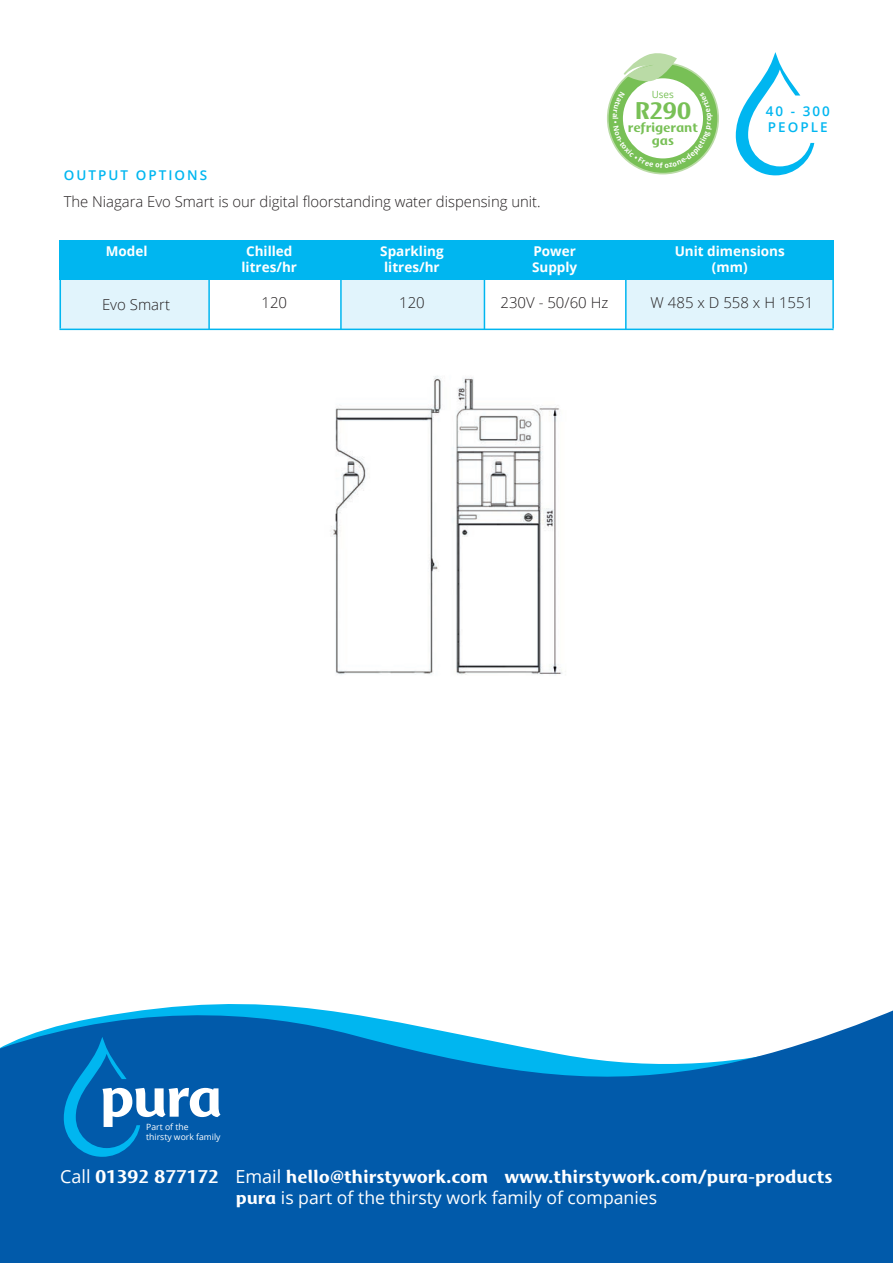
<style>
.page{position:relative;width:893px;height:1263px;background:#fff}
.page>*{position:absolute;margin:0;border:0;box-sizing:border-box;transform-origin:0 0}
.t1{font:700 23.25px "Mosquito";color:#78c056}
.t2{font:700 18px "Mosquito";color:#fff}
.t3{font:17.7px "Open Sans";color:#fff}
.t4{font:300 15px "Open Sans";color:#231f20}
.t5{font:700 13.5px/16.2px "Open Sans";color:#fff;text-align:center}
.t6{font:600 13.5px/16.2px "Open Sans";letter-spacing:.15em;color:#00b6f0}
.t7{font:700 13.05px/13.6px "Mosquito";letter-spacing:-.005em;color:#78c056;text-align:center}
.t8{font:9.9px "Open Sans";color:#78c056}
.t9{font:8.55px/10.4px "Open Sans";color:#fff}
.s1{font-family:"Open Sans";font-weight:400}
.s2{font-family:"Mosquito";font-weight:700}
</style>
<div class="page">
<hr style="left:832px;top:241px;width:2px;height:89px;background:#00b6f0">
<div style="left:60px;top:241px;width:149px;height:88px;background:#e1f4fc"></div>
<div style="left:341px;top:241px;width:144px;height:89px;background:#e1f4fc"></div>
<div style="left:625px;top:241px;width:209px;height:88px;background:#e1f4fc"></div>
<div style="left:60px;top:240px;width:774px;height:40px;background:#00b6f0"></div>
<hr style="left:625px;top:241px;width:2px;height:88px;background:#00b6f0">
<hr style="left:484px;top:241px;width:1px;height:88px;background:#00b6f0">
<hr style="left:832px;top:241px;width:2px;height:88px;background:#00b6f0">
<hr style="left:340px;top:241px;width:2px;height:88px;background:#00b6f0">
<hr style="left:208px;top:243px;width:2px;height:86px;background:#00b6f0">
<hr style="left:60px;top:241px;width:1px;height:88px;background:#00b6f0">
<hr style="left:60px;top:329px;width:773px;height:1px;background:#00b6f0">
<svg style="left:0;top:1004px;width:893px;height:259px;background:#1f72b7"></svg>
<svg style="left:64px;top:1037px;width:157px;height:120px;background:#1d75ba"></svg>
<svg style="left:736px;top:52px;width:78px;height:123px"></svg>
<img style="left:331px;top:376px;width:231px;height:299px">
<svg style="left:609px;top:53px;width:108px;height:120px"></svg>
<p class="t6" style="left:64px;top:167px;width:145px">OUTPUT OPTIONS</p>
<p class="t4" style="left:64px;top:191px;width:478px">The Niagara Evo Smart is our digital floorstanding water dispensing unit.</p>
<p class="t8" style="left:652px;top:87px;width:24px">Uses</p>
<h1 class="t1" style="left:635px;top:96px;width:58px">R290</h1>
<p class="t7" style="left:628px;top:120px;width:71px">refrigerant gas</p>
<p class="t6" style="left:766px;top:102px;width:66px">40 - 300<br>PEOPLE</p>
<p class="t5" style="left:106px;top:242px;width:43px">Model</p>
<p class="t5" style="left:242px;top:242px;width:57px">Chilled litres/hr</p>
<p class="t5" style="left:380px;top:242px;width:65px;text-align:left">Sparkling litres/hr</p>
<p class="t5" style="left:532px;top:242px;width:47px;text-align:left">Power<br>Supply</p>
<p class="t4" style="left:102px;top:294px;width:70px">Evo Smart</p>
<p class="t4" style="left:261px;top:292px;width:27px">120</p>
<p class="t4" style="left:399px;top:292px;width:27px">120</p>
<p class="t4" style="left:500px;top:292px;width:109px">230V - 50/60 Hz</p>
<p class="t4" style="left:651px;top:292px;width:164px">W 485 x D 558 x H 1551</p>
<p class="t5" style="left:675px;top:243px;width:112px">Unit dimensions (mm)</p>
<p class="t9" style="left:146px;top:1121px;width:76px">Part of the<br>thirsty work family</p>
<p class="t2" style="left:60px;top:1165px;width:774px"><span class="s1">Call</span> 01392 877172 <span class="s1">Email</span> hello@thirstywork.com www.thirstywork.com/pura-products</p>
<p class="t3" style="left:236px;top:1185px;width:423px"><span class="s2">pura</span> is part of the thirsty work family of companies</p>
</div>
